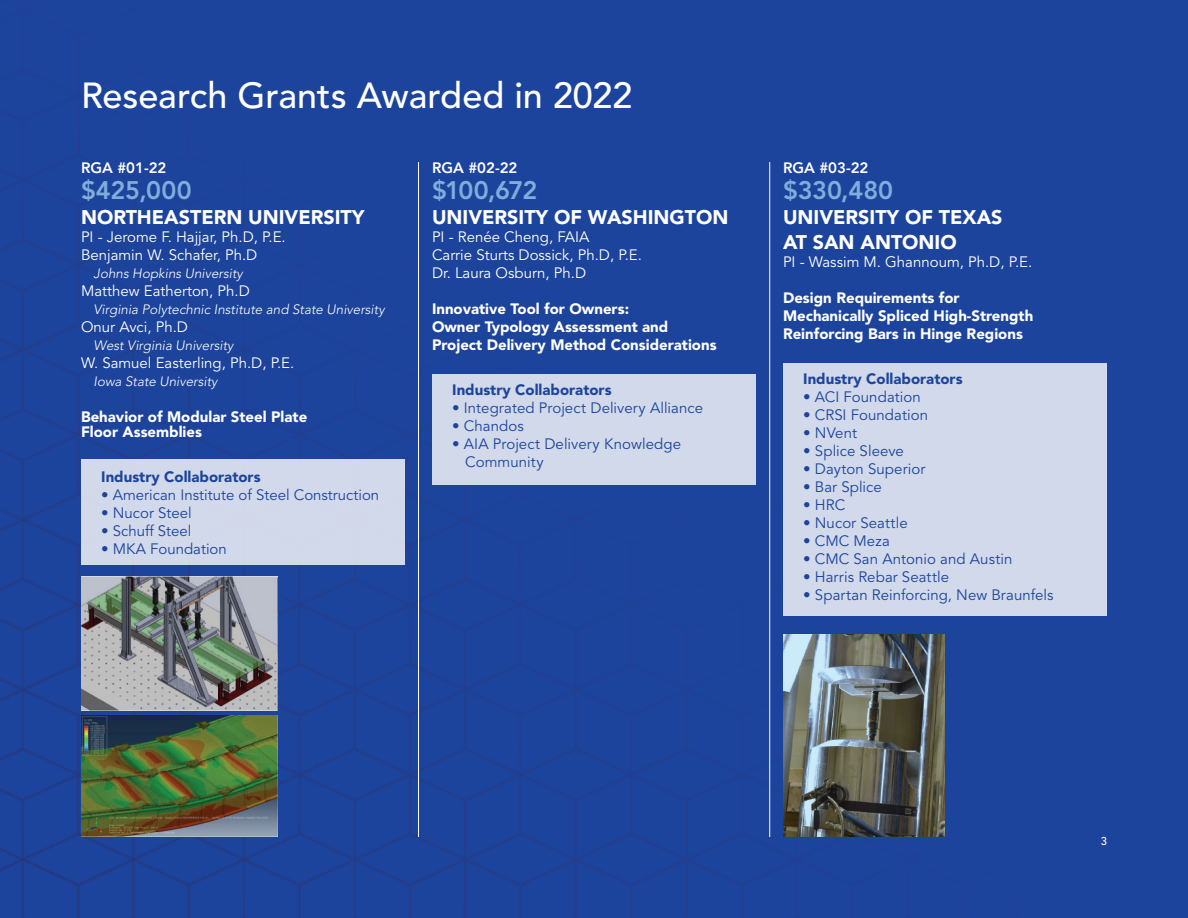
<style>
.page{position:relative;width:1188px;height:918px;background:#1c449c}
.page>*{position:absolute;margin:0;border:0;box-sizing:border-box;transform-origin:0 0}
.t1{font:500 36px "Avenir LT Std";letter-spacing:-.005em;color:#fff}
.t2{font:800 25.2px "Avenir LT Std";letter-spacing:-.01em;color:#80addb}
.t3{font:900 19.65px/25.2px "Avenir LT Std";color:#fff}
.t4{font:15px/18px "Avenir LT Std";color:#1d449b}
.t5{font:900 15px/18px "Avenir LT Std";color:#fff}
.t6{font:15px/18px "Avenir LT Std";color:#fff}
.t7{font:900 15px "Avenir LT Std";color:#1d449b}
.t8{font:800 15px "Avenir LT Std";color:#fff}
.t9{font:italic 300 13.5px "Avenir LT Std";color:#fff}
.t10{font:500 11.25px "Avenir LT Std";color:#fff}
</style>
<div class="page">
<div style="left:783px;top:363px;width:324px;height:253px;background:#d1d9eb"></div>
<div style="left:432px;top:374px;width:324px;height:111px;background:#d1d9eb"></div>
<div style="left:81px;top:460px;width:324px;height:105px;background:#d1d9eb"></div>
<img style="left:81px;top:577px;width:196px;height:133px">
<hr style="left:418px;top:162px;width:1px;height:675px;background:#fff">
<hr style="left:769px;top:162px;width:1px;height:675px;background:#fff">
<img style="left:783px;top:634px;width:162px;height:203px">
<img style="left:81px;top:716px;width:196px;height:120px">
<h1 class="t1" style="left:81px;top:75px;width:553px">Research Grants Awarded in 2022</h1>
<p class="t8" style="left:81px;top:159px;width:87px">RGA #01-22</p>
<h2 class="t2" style="left:81px;top:175px;width:112px">$425,000</h2>
<h3 class="t3" style="left:81px;top:204px;width:285px">NORTHEASTERN UNIVERSITY</h3>
<p class="t6" style="left:81px;top:228px;width:206px">PI - Jerome F. Hajjar, Ph.D, P.E.<br>Benjamin W. Schafer, Ph.D</p>
<p class="t9" style="left:94px;top:265px;width:151px">Johns Hopkins University</p>
<p class="t6" style="left:81px;top:282px;width:170px">Matthew Eatherton, Ph.D</p>
<p class="t9" style="left:94px;top:301px;width:293px">Virginia Polytechnic Institute and State University</p>
<p class="t6" style="left:81px;top:318px;width:108px">Onur Avci, Ph.D</p>
<p class="t9" style="left:94px;top:337px;width:142px">West Virginia University</p>
<p class="t6" style="left:81px;top:354px;width:215px">W. Samuel Easterling, Ph.D, P.E.</p>
<p class="t9" style="left:94px;top:373px;width:126px">Iowa State University</p>
<p class="t5" style="left:81px;top:409px;width:228px;line-height:15px">Behavior of Modular Steel Plate<br>Floor Assemblies</p>
<p class="t7" style="left:101px;top:468px;width:161px">Industry Collaborators</p>
<p class="t4" style="left:101px;top:486px;width:280px">• American Institute of Steel Construction</p>
<p class="t4" style="left:101px;top:504px;width:92px">• Nucor Steel</p>
<p class="t4" style="left:101px;top:522px;width:92px">• Schuff Steel</p>
<p class="t4" style="left:101px;top:540px;width:127px">• MKA Foundation</p>
<p class="t8" style="left:432px;top:159px;width:87px">RGA #02-22</p>
<h2 class="t2" style="left:432px;top:175px;width:107px">$100,672</h2>
<h3 class="t3" style="left:432px;top:204px;width:298px">UNIVERSITY OF WASHINGTON</h3>
<p class="t6" style="left:432px;top:228px;width:211px">PI - Renée Cheng, FAIA<br>Carrie Sturts Dossick, Ph.D, P.E.<br>Dr. Laura Osburn, Ph.D</p>
<p class="t5" style="left:432px;top:300px;width:286px">Innovative Tool for Owners:<br>Owner Typology Assessment and<br>Project Delivery Method Considerations</p>
<p class="t7" style="left:452px;top:381px;width:161px">Industry Collaborators</p>
<p class="t4" style="left:452px;top:399px;width:252px">• Integrated Project Delivery Alliance</p>
<p class="t4" style="left:452px;top:417px;width:73px">• Chandos</p>
<p class="t4" style="left:465px;top:435px;width:218px;text-indent:-13px">• AIA Project Delivery Knowledge<br>Community</p>
<p class="t8" style="left:783px;top:159px;width:87px">RGA #03-22</p>
<h2 class="t2" style="left:783px;top:175px;width:112px">$330,480</h2>
<h3 class="t3" style="left:783px;top:204px;width:221px">UNIVERSITY OF TEXAS<br>AT SAN ANTONIO</h3>
<p class="t6" style="left:783px;top:253px;width:251px">PI - Wassim M. Ghannoum, Ph.D, P.E.</p>
<p class="t5" style="left:783px;top:289px;width:252px">Design Requirements for<br>Mechanically Spliced High-Strength<br>Reinforcing Bars in Hinge Regions</p>
<p class="t7" style="left:803px;top:370px;width:161px">Industry Collaborators</p>
<p class="t4" style="left:803px;top:388px;width:119px">• ACI Foundation</p>
<p class="t4" style="left:803px;top:406px;width:126px">• CRSI Foundation</p>
<p class="t4" style="left:803px;top:424px;width:55px">• NVent</p>
<p class="t4" style="left:803px;top:442px;width:102px">• Splice Sleeve</p>
<p class="t4" style="left:803px;top:460px;width:124px">• Dayton Superior</p>
<p class="t4" style="left:803px;top:478px;width:80px">• Bar Splice</p>
<p class="t4" style="left:803px;top:496px;width:43px">• HRC</p>
<p class="t4" style="left:803px;top:514px;width:106px">• Nucor Seattle</p>
<p class="t4" style="left:803px;top:532px;width:88px">• CMC Meza</p>
<p class="t4" style="left:803px;top:550px;width:211px">• CMC San Antonio and Austin</p>
<p class="t4" style="left:803px;top:568px;width:147px">• Harris Rebar Seattle</p>
<p class="t4" style="left:803px;top:586px;width:252px">• Spartan Reinforcing, New Braunfels</p>
<p class="t10" style="left:1101px;top:835px;width:8px">3</p>
</div>
